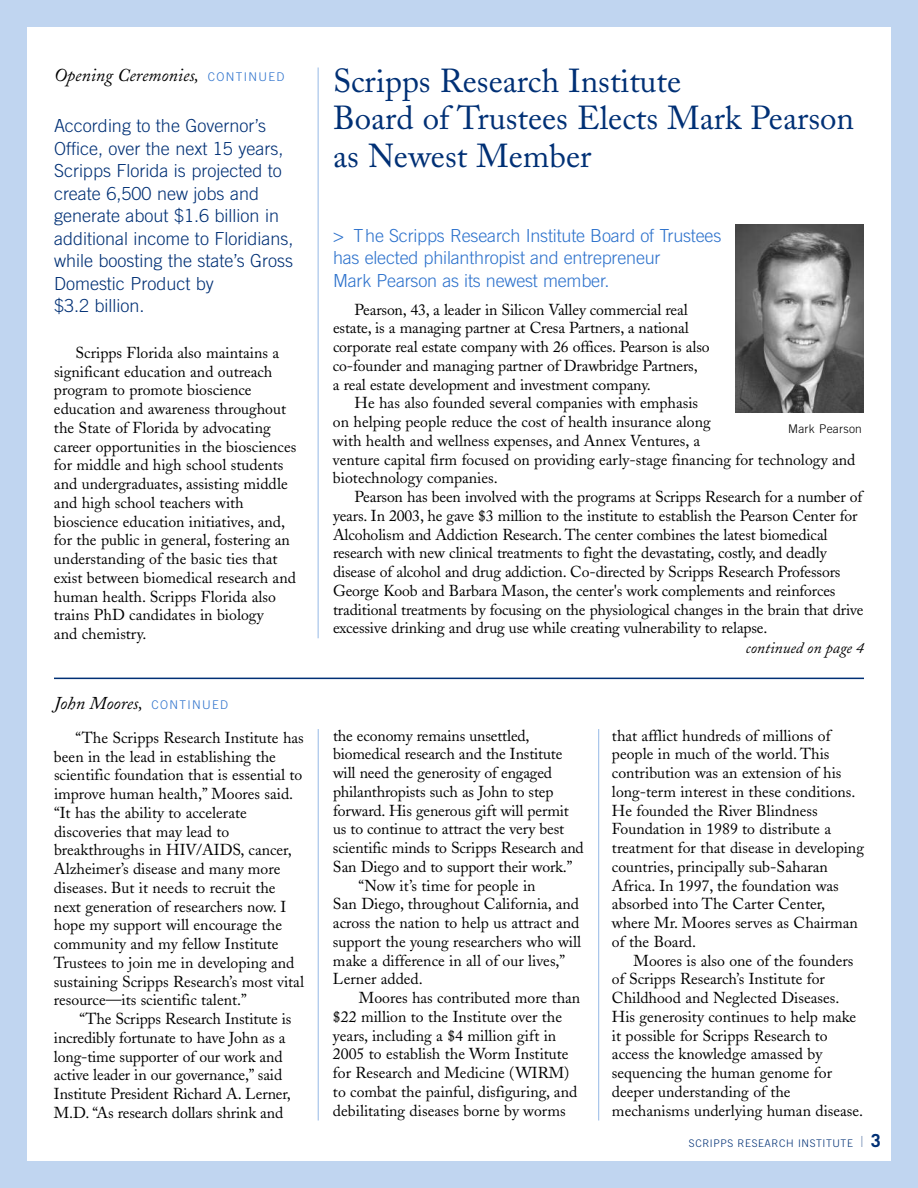
<style>
.page{position:relative;width:918px;height:1188px;background:#c0d5f0}
.page>*{position:absolute;margin:0;border:0;box-sizing:border-box;transform-origin:0 0}
.t1{font:33px/37.5px "Adobe Caslon";color:#003075}
.t2{font:300 18px/22.5px "Trade Gothic";color:#003075}
.t3{font:300 18px/22.5px "Trade Gothic";letter-spacing:-.01em;color:#2d72cc}
.t4{font:italic 18px "Adobe Caslon";color:#000}
.t5{font:15.75px/18.8px "Adobe Caslon";color:#000}
.t6{font:italic 15.75px "Adobe Caslon";color:#000}
.t7{font:300 12px "Trade Gothic";letter-spacing:.02em;color:#000}
.t8{font:300 10.5px "Trade Gothic";letter-spacing:.055em;color:#003075}
.s1{font-family:"Trade Gothic";font-weight:300;font-style:normal;font-size:12px;color:#2d72cc}
.s2{font-family:"Caslon Five Forty";font-weight:400;font-size:15.75px;color:#8097ba}
.s3{font-weight:700;font-size:18px}
</style>
<div class="page">
<div style="left:27px;top:27px;width:864px;height:1134px;background:#fff"></div>
<hr style="left:318px;top:68px;width:1px;height:570px;background:#96b9e6">
<hr style="left:318px;top:729px;width:1px;height:391px;background:#96b9e6">
<hr style="left:598px;top:729px;width:1px;height:391px;background:#96b9e6">
<img style="left:735px;top:225px;width:129px;height:188px">
<hr style="left:54px;top:678px;width:810px;height:1px;background:#003075">
<p class="t4" style="left:54px;top:69px;width:232px">Opening Ceremonies, <span class="s1">CONTINUED</span></p>
<p class="t2" style="left:54px;top:116px;width:241px">According to the Governor’s<br>Office, over the next 15 years,<br>Scripps Florida is projected to create 6,500 new jobs and generate about $1.6 billion in additional income to Floridians, while boosting the state’s Gross<br>Domestic Product by<br>$3.2 billion.</p>
<p class="t5" style="left:54px;top:345px;width:244px;text-indent:22px">Scripps Florida also maintains a significant education and outreach program to promote bioscience education and awareness throughout the State of Florida by advocating career opportunities in the biosciences for middle and high school students and undergraduates, assisting middle and high school teachers with bioscience education initiatives, and, for the public in general, fostering an understanding of the basic ties that exist between biomedical research and human health. Scripps Florida also trains PhD candidates in biology<br>and chemistry.</p>
<p class="t4" style="left:54px;top:697px;width:176px">John Moores, <span class="s1">CONTINUED</span></p>
<p class="t5" style="left:54px;top:730px;width:252px;text-indent:22px">“The Scripps Research Institute has been in the lead in establishing the scientific foundation that is essential to improve human health,” Moores said. “It has the ability to accelerate discoveries that may lead to breakthroughs in HIV/AIDS, cancer, Alzheimer’s disease and many more diseases. But it needs to recruit the next generation of researchers now. I hope my support will encourage the community and my fellow Institute Trustees to join me in developing and sustaining Scripps Research’s most vital resource—its scientific talent.”</p>
<p class="t5" style="left:54px;top:1011px;width:239px;text-indent:25px">“The Scripps Research Institute is incredibly fortunate to have John as a long-time supporter of our work and active leader in our governance,” said Institute President Richard A. Lerner, M.D. “As research dollars shrink and</p>
<h1 class="t1" style="left:333px;top:66px;width:522px">Scripps Research Institute<br>Board of Trustees Elects Mark Pearson as Newest Member</h1>
<p class="t3" style="left:333px;top:226px;width:390px">&gt; The Scripps Research Institute Board of Trustees has elected philanthropist and entrepreneur<br>Mark Pearson as its newest member.</p>
<p class="t5" style="left:333px;top:302px;width:378px;text-indent:22px">Pearson, 43, a leader in Silicon Valley commercial real estate, is a managing partner at Cresa Partners, a national corporate real estate company with 26 offices. Pearson is also co-founder and managing partner of Drawbridge Partners,<br>a real estate development and investment company.</p>
<p class="t5" style="left:333px;top:396px;width:524px;text-indent:22px">He has also founded several companies with emphasis<br>on helping people reduce the cost of health insurance along<br>with health and wellness expenses, and Annex Ventures, a<br>venture capital firm focused on providing early-stage financing for technology and biotechnology companies.</p>
<p class="t5" style="left:333px;top:489px;width:532px;text-indent:22px">Pearson has been involved with the programs at Scripps Research for a number of years. In 2003, he gave $3 million to the institute to establish the Pearson Center for Alcoholism and Addiction Research. The center combines the latest biomedical research with new clinical treatments to fight the devastating, costly, and deadly disease of alcohol and drug addiction. Co-directed by Scripps Research Professors George Koob and Barbara Mason, the center's work complements and reinforces traditional treatments by focusing on the physiological changes in the brain that drive excessive drinking and drug use while creating vulnerability to relapse.</p>
<p class="t7" style="left:788px;top:424px;width:75px">Mark Pearson</p>
<p class="t6" style="left:746px;top:643px;width:120px">continued on page 4</p>
<p class="t5" style="left:333px;top:728px;width:198px">the economy remains unsettled,</p>
<p class="t5" style="left:333px;top:747px;width:231px">biomedical research and the Institute</p>
<p class="t5" style="left:333px;top:765px;width:221px">will need the generosity of engaged</p>
<p class="t5" style="left:333px;top:784px;width:222px">philanthropists such as John to step</p>
<p class="t5" style="left:333px;top:803px;width:237px">forward. His generous gift will permit</p>
<p class="t5" style="left:333px;top:822px;width:233px">us to continue to attract the very best</p>
<p class="t5" style="left:333px;top:840px;width:252px">scientific minds to Scripps Research and</p>
<p class="t5" style="left:333px;top:859px;width:241px">San Diego and to support their work.”</p>
<p class="t5" style="left:359px;top:878px;width:179px">“Now it’s time for people in</p>
<p class="t5" style="left:333px;top:897px;width:248px">San Diego, throughout California, and</p>
<p class="t5" style="left:333px;top:915px;width:248px">across the nation to help us attract and</p>
<p class="t5" style="left:333px;top:934px;width:250px">support the young researchers who will</p>
<p class="t5" style="left:333px;top:953px;width:234px">make a difference in all of our lives,”</p>
<p class="t5" style="left:333px;top:972px;width:91px">Lerner added.</p>
<p class="t5" style="left:359px;top:990px;width:223px">Moores has contributed more than</p>
<p class="t5" style="left:333px;top:1009px;width:231px">$22 million to the Institute over the</p>
<p class="t5" style="left:333px;top:1028px;width:225px">years, including a $4 million gift in</p>
<p class="t5" style="left:333px;top:1047px;width:237px">2005 to establish the Worm Institute</p>
<p class="t5" style="left:333px;top:1065px;width:238px">for Research and Medicine (WIRM)</p>
<p class="t5" style="left:333px;top:1084px;width:246px">to combat the painful, disfiguring, and</p>
<p class="t5" style="left:333px;top:1103px;width:234px">debilitating diseases borne by worms</p>
<p class="t5" style="left:612px;top:728px;width:254px">that afflict hundreds of millions of people in much of the world. This contribution was an extension of his long-term interest in these conditions.<br>He founded the River Blindness Foundation in 1989 to distribute a treatment for that disease in developing countries, principally sub-Saharan Africa. In 1997, the foundation was absorbed into The Carter Center, where Mr. Moores serves as Chairman of the Board.</p>
<p class="t5" style="left:612px;top:953px;width:253px;text-indent:22px">Moores is also one of the founders of Scripps Research’s Institute for Childhood and Neglected Diseases.<br>His generosity continues to help make it possible for Scripps Research to access the knowledge amassed by sequencing the human genome for deeper understanding of the mechanisms underlying human disease.</p>
<p class="t8" style="left:689px;top:1139px;width:193px">SCRIPPS RESEARCH INSTITUTE <span class="s2">|</span> <span class="s3">3</span></p>
</div>
